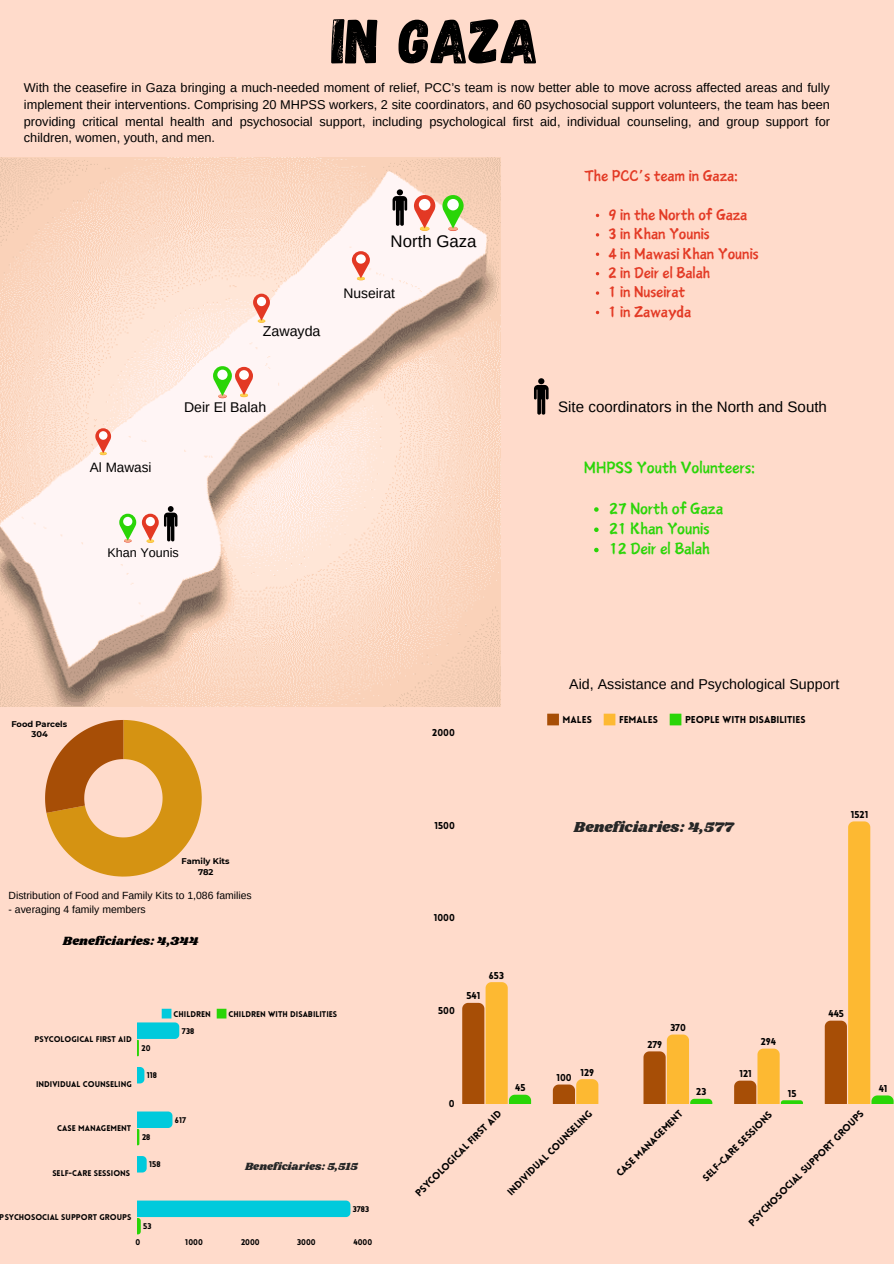
<style>
.page{position:relative;width:894px;height:1264px;background:#fff}
.page>*{position:absolute;margin:0;border:0;box-sizing:border-box;transform-origin:0 0}
.t1{font:63.3px "Gagalin";color:#000}
.t2{font:16.8px "Arimo";color:#000}
.t3{font:15.15px "Arimo";color:#000}
.t4{font:15px "Canva Yi Cai Latin";color:#2ad507}
.t5{font:15px "Shrikhand";color:#272727}
.t6{font:14.25px "Canva Yi Cai Latin";color:#e33924}
.t7{font:14.25px "Arimo";color:#000}
.t8{font:14.1px "Arimo";color:#000}
.t9{font:13.8px "Arimo";color:#000}
.t10{font:13.5px "Arimo";color:#000}
.t11{font:12.75px/17px "Arimo";color:#000;text-align:justify}
.t12{font:12.6px "Arimo";color:#000}
.t13{font:12.45px "Shrikhand";color:#000}
.t14{font:10.8px "Shrikhand";color:#272727}
.t15{font:10.35px "Arimo";color:#000}
.t16{font:900 9.75px "Lovelo";color:#000}
.t17{font:700 8.25px/11.2px "Montserrat";color:#000;text-align:center}
.t18{font:900 8.1px "Lovelo";color:#000}
</style>
<div class="page">
<div style="left:0;top:0;width:893px;height:1263px;background:#ffdbcb"></div>
<img style="left:0;top:157px;width:500px;height:549px">
<svg style="left:253px;top:294px;width:17px;height:29px"></svg>
<div style="left:257px;top:297px;width:9px;height:9px;background:#fff;border-radius:50%"></div>
<svg style="left:414px;top:195px;width:21px;height:36px"></svg>
<div style="left:418px;top:199px;width:12px;height:11px;background:#fff;border-radius:50%"></div>
<div style="left:547px;top:713px;width:11px;height:12px;background:#a74e06"></div>
<div style="left:603px;top:713px;width:12px;height:12px;background:#fdb932"></div>
<div style="left:669px;top:713px;width:12px;height:12px;background:#2ad507"></div>
<svg style="left:462px;top:982px;width:69px;height:121px"></svg>
<svg style="left:552px;top:1079px;width:46px;height:24px"></svg>
<svg style="left:643px;top:1034px;width:69px;height:69px"></svg>
<svg style="left:734px;top:1048px;width:68px;height:55px"></svg>
<svg style="left:824px;top:821px;width:69px;height:282px"></svg>
<svg style="left:45px;top:720px;width:157px;height:156px"></svg>
<svg style="left:352px;top:251px;width:18px;height:29px"></svg>
<div style="left:356px;top:254px;width:9px;height:10px;background:#fff;border-radius:50%"></div>
<svg style="left:95px;top:428px;width:16px;height:27px"></svg>
<div style="left:99px;top:431px;width:8px;height:9px;background:#fff;border-radius:50%"></div>
<svg style="left:119px;top:513px;width:17px;height:29px"></svg>
<div style="left:123px;top:517px;width:9px;height:9px;background:#fff;border-radius:50%"></div>
<svg style="left:213px;top:366px;width:40px;height:32px"></svg>
<div style="left:217px;top:369px;width:10px;height:11px;background:#fff;border-radius:50%"></div>
<svg style="left:442px;top:195px;width:21px;height:36px"></svg>
<div style="left:447px;top:199px;width:11px;height:11px;background:#fff;border-radius:50%"></div>
<svg style="left:142px;top:506px;width:35px;height:37px"></svg>
<div style="left:396px;top:189px;width:7px;height:6px;background:#000;border-radius:50%"></div>
<svg style="left:392px;top:196px;width:15px;height:30px"></svg>
<svg style="left:594px;top:507px;width:4px;height:5px"></svg>
<svg style="left:594px;top:527px;width:4px;height:5px"></svg>
<svg style="left:594px;top:548px;width:4px;height:4px"></svg>
<svg style="left:595px;top:252px;width:4px;height:4px"></svg>
<svg style="left:595px;top:291px;width:4px;height:4px"></svg>
<svg style="left:534px;top:378px;width:14px;height:37px"></svg>
<div style="left:162px;top:1008px;width:9px;height:10px;background:#00cadc"></div>
<div style="left:217px;top:1008px;width:9px;height:10px;background:#2ad507"></div>
<svg style="left:138px;top:1022px;width:41px;height:34px"></svg>
<svg style="left:138px;top:1067px;width:6px;height:16px"></svg>
<svg style="left:138px;top:1111px;width:34px;height:34px"></svg>
<svg style="left:138px;top:1156px;width:9px;height:16px"></svg>
<svg style="left:138px;top:1200px;width:212px;height:34px"></svg>
<p class="t1" style="left:332px;top:0;width:209px">IN GAZA</p>
<h4 class="t11" style="left:24px;top:79px;width:807px">With the ceasefire in Gaza bringing a much-needed moment of relief, PCC’s team is now better able to move across affected areas and fully implement their interventions. Comprising 20 MHPSS workers, 2 site coordinators, and 60 psychosocial support volunteers, the team has been providing critical mental health and psychosocial support, including psychological first aid, individual counseling, and group support for children, women, youth, and men.</h4>
<h3 class="t10" style="left:90px;top:459px;width:63px">Al Mawasi</h3>
<p class="t7" style="left:263px;top:323px;width:59px">Zawayda</p>
<p class="t2" style="left:390px;top:231px;width:87px">North Gaza</p>
<p class="t9" style="left:343px;top:285px;width:53px">Nuseirat</p>
<p class="t8" style="left:184px;top:399px;width:84px">Deir El Balah</p>
<h2 class="t12" style="left:107px;top:545px;width:73px">Khan Younis</h2>
<p class="t6" style="left:584px;top:168px;width:155px">The PCC’s team in Gaza:</p>
<p class="t6" style="left:608px;top:207px;width:140px">9 in the North of Gaza</p>
<p class="t6" style="left:608px;top:227px;width:103px">3 in Khan Younis</p>
<h4 class="t6" style="left:608px;top:246px;width:152px">4 in Mawasi Khan Younis</h4>
<p class="t6" style="left:608px;top:266px;width:103px">2 in Deir el Balah</p>
<h3 class="t6" style="left:608px;top:285px;width:78px">1 in Nuseirat</h3>
<p class="t6" style="left:608px;top:304px;width:84px">1 in Zawayda</p>
<p class="t3" style="left:558px;top:398px;width:270px">Site coordinators in the North and South</p>
<h4 class="t4" style="left:584px;top:460px;width:172px">MHPSS Youth Volunteers:</h4>
<p class="t4" style="left:609px;top:501px;width:115px">27 North of Gaza</p>
<p class="t4" style="left:609px;top:521px;width:102px">21 Khan Younis</p>
<h3 class="t4" style="left:609px;top:541px;width:102px">12 Deir el Balah</h3>
<p class="t17" style="left:11px;top:719px;width:57px;line-height:9.6px">Food Parcels<br>304</p>
<p class="t17" style="left:181px;top:855px;width:49px">Family Kits<br>782</p>
<h1 class="t15" style="left:9px;top:890px;width:244px">Distribution of Food and Family Kits to 1,086 families</h1>
<h1 class="t15" style="left:9px;top:904px;width:139px">- averaging 4 family members</h1>
<p class="t13" style="left:63px;top:932px;width:137px">Beneficiaries: 4,344</p>
<p class="t18" style="left:173px;top:1010px;width:39px">CHILDREN</p>
<p class="t18" style="left:228px;top:1010px;width:110px">CHILDREN WITH DISABILITIES</p>
<p class="t18" style="left:35px;top:1036px;width:99px">PSYCOLOGICAL FIRST AID</p>
<p class="t18" style="left:36px;top:1080px;width:97px">INDIVIDUAL COUNSELING</p>
<p class="t18" style="left:57px;top:1125px;width:76px">CASE MANAGEMENT</p>
<p class="t18" style="left:52px;top:1169px;width:79px">SELF-CARE SESSIONS</p>
<p class="t18" style="left:0;top:1214px;width:133px">PSYCHOSOCIAL SUPPORT GROUPS</p>
<p class="t18" style="left:141px;top:1044px;width:11px">20</p>
<p class="t18" style="left:147px;top:1072px;width:12px">118</p>
<p class="t18" style="left:142px;top:1133px;width:10px">28</p>
<p class="t18" style="left:149px;top:1161px;width:13px">158</p>
<p class="t18" style="left:143px;top:1222px;width:10px">53</p>
<p class="t18" style="left:182px;top:1027px;width:14px">738</p>
<p class="t18" style="left:175px;top:1116px;width:13px">617</p>
<p class="t14" style="left:245px;top:1158px;width:114px">Beneficiaries: 5,515</p>
<p class="t18" style="left:353px;top:1205px;width:18px">3783</p>
<p class="t18" style="left:135px;top:1238px;width:6px">0</p>
<p class="t18" style="left:185px;top:1238px;width:19px">1000</p>
<p class="t18" style="left:241px;top:1238px;width:20px">2000</p>
<p class="t18" style="left:297px;top:1238px;width:20px">3000</p>
<p class="t18" style="left:353px;top:1238px;width:20px">4000</p>
<p class="t16" style="left:432px;top:729px;width:24px">2000</p>
<p class="t16" style="left:434px;top:821px;width:22px">1500</p>
<h3 class="t7" style="left:569px;top:676px;width:271px">Aid, Assistance and Psychological Support</h3>
<p class="t16" style="left:562px;top:716px;width:31px">MALES</p>
<p class="t16" style="left:619px;top:716px;width:40px">FEMALES</p>
<p class="t16" style="left:685px;top:716px;width:122px">PEOPLE WITH DISABILITIES</p>
<p class="t5" style="left:573px;top:817px;width:161px">Beneficiaries: 4,577</p>
<p class="t16" style="left:850px;top:810px;width:19px">1521</p>
<p class="t16" style="left:433px;top:914px;width:23px">1000</p>
<p class="t16" style="left:438px;top:1006px;width:18px">500</p>
<p class="t16" style="left:466px;top:992px;width:16px">541</p>
<p class="t16" style="left:489px;top:971px;width:16px">653</p>
<p class="t16" style="left:448px;top:1099px;width:7px">0</p>
<p class="t16" style="left:515px;top:1083px;width:12px">45</p>
<p class="t16" style="left:556px;top:1073px;width:17px">100</p>
<p class="t16" style="left:580px;top:1068px;width:15px">129</p>
<p class="t16" style="left:647px;top:1040px;width:16px">279</p>
<p class="t16" style="left:670px;top:1023px;width:17px">370</p>
<p class="t16" style="left:696px;top:1087px;width:11px">23</p>
<p class="t16" style="left:739px;top:1069px;width:14px">121</p>
<p class="t16" style="left:760px;top:1037px;width:17px">294</p>
<p class="t16" style="left:787px;top:1089px;width:10px">15</p>
<p class="t16" style="left:828px;top:1009px;width:17px">445</p>
<p class="t16" style="left:414px;top:1191px;width:118px;rotate:-45deg">PSYCOLOGICAL FIRST AID</p>
<p class="t16" style="left:506px;top:1190px;width:117px;rotate:-45deg">INDIVIDUAL COUNSELING</p>
<p class="t16" style="left:615px;top:1172px;width:91px;rotate:-45deg">CASE MANAGEMENT</p>
<p class="t16" style="left:701px;top:1176px;width:95px;rotate:-45deg">SELF-CARE SES IONS</p>
<p class="t16" style="left:747px;top:1221px;width:160px;rotate:-45deg">PSYCHOSOCIAL SUP ORT GROUPS</p>
<p class="t16" style="left:878px;top:1084px;width:10px">41</p>
</div>
